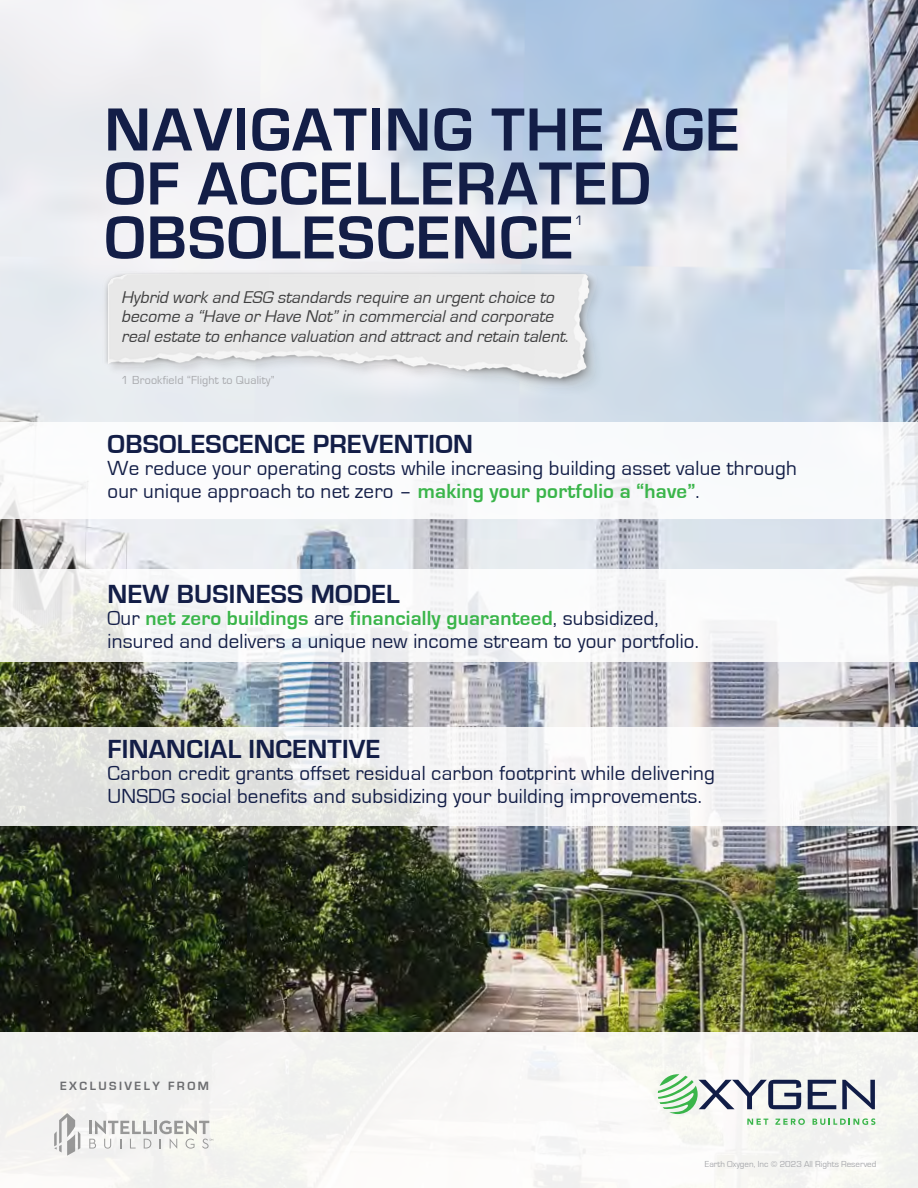
<style>
.page{position:relative;width:918px;height:1188px;background:#fff}
.page>*{position:absolute;margin:0;border:0;box-sizing:border-box;transform-origin:0 0}
.t1{font:700 63px/54px "Eurostile";letter-spacing:.02em;color:#131e47}
.t2{font:700 27px "Eurostile";letter-spacing:.01em;color:#131e47}
.t3{font:21px/22.5px "Eurostile";letter-spacing:.01em;color:#131e47}
.t4{font:700 21px "Eurostile";letter-spacing:.01em;color:#3ab54a}
.t5{font:italic 17.55px/19.5px "Eurostile";color:#3e3e3f}
.t6{font:13.95px "Eurostile";color:#131e47}
.t7{font:700 12.3px "Eurostile";letter-spacing:.2em;color:#6c6d70}
.t8{font:12px "Eurostile";letter-spacing:.02em;color:#a8a9ad}
.t9{font:9px "Eurostile";color:#a8a9ad}
.s1{font-weight:700;color:#3ab54a}
.s2{font-weight:400;color:#131e47}
</style>
<div class="page">
<img style="left:0;top:0;width:918px;height:1032px">
<div style="left:0;top:1032px;width:918px;height:156px;background:#f6f6f3"></div>
<div style="left:105px;top:272px;width:502px;height:126px;background:#231f20;opacity:.11"></div>
<img style="left:92px;top:264px;width:521px;height:124px">
<div style="left:0;top:422px;width:918px;height:96px;background:#fff"></div>
<svg style="left:0;top:727px;width:918px;height:98px"></svg>
<svg style="left:0;top:569px;width:918px;height:92px"></svg>
<svg style="left:54px;top:1113px;width:26px;height:43px"></svg>
<svg style="left:89px;top:1121px;width:124px;height:28px"></svg>
<svg style="left:658px;top:1074px;width:217px;height:51px"></svg>
<p class="t1" style="left:105px;top:104px;width:637px">NAVIGATING THE AGE<br>OF ACCELLERATED<br>OBSOLESCENCE</p>
<p class="t6" style="left:575px;top:213px;width:10px">1</p>
<p class="t5" style="left:121px;top:288px;width:453px">Hybrid workand ESG standards require an urgentchoice to become a “Have orHave Not”in commercialand corporate realestate to enhance valuation and attractand retain talent.</p>
<p class="t8" style="left:121px;top:373px;width:155px">1 Brookfield “Flight to Quality”</p>
<p class="t2" style="left:108px;top:429px;width:367px">OBSOLESCENCE PREVENTION</p>
<p class="t3" style="left:108px;top:458px;width:691px">We reduce your operating costs while increasing building asset value through our unique approach to net zero – <span class="s1">making your portfolio a “have”</span>.</p>
<p class="t2" style="left:108px;top:579px;width:294px">NEW BUSINESS MODEL</p>
<p class="t4" style="left:108px;top:607px;width:553px"><span class="s2">Our</span> net zero buildings <span class="s2">are</span> financially guaranteed<span class="s2">, subsidized,</span></p>
<p class="t3" style="left:108px;top:630px;width:593px">insured and delivers a unique new income stream to your portfolio.</p>
<p class="t2" style="left:108px;top:734px;width:274px">FINANCIAL INCENTIVE</p>
<p class="t3" style="left:108px;top:762px;width:609px">Carbon credit grants offset residual carbon footprint while delivering</p>
<p class="t3" style="left:108px;top:785px;width:596px">UNSDG social benefits and subsidizing your building improvements.</p>
<p class="t7" style="left:60px;top:1079px;width:150px">EXCLUSIVELY FROM</p>
<p class="t9" style="left:705px;top:1159px;width:173px">Earth Oxygen, Inc © 2023 All Rights Reserved</p>
</div>
